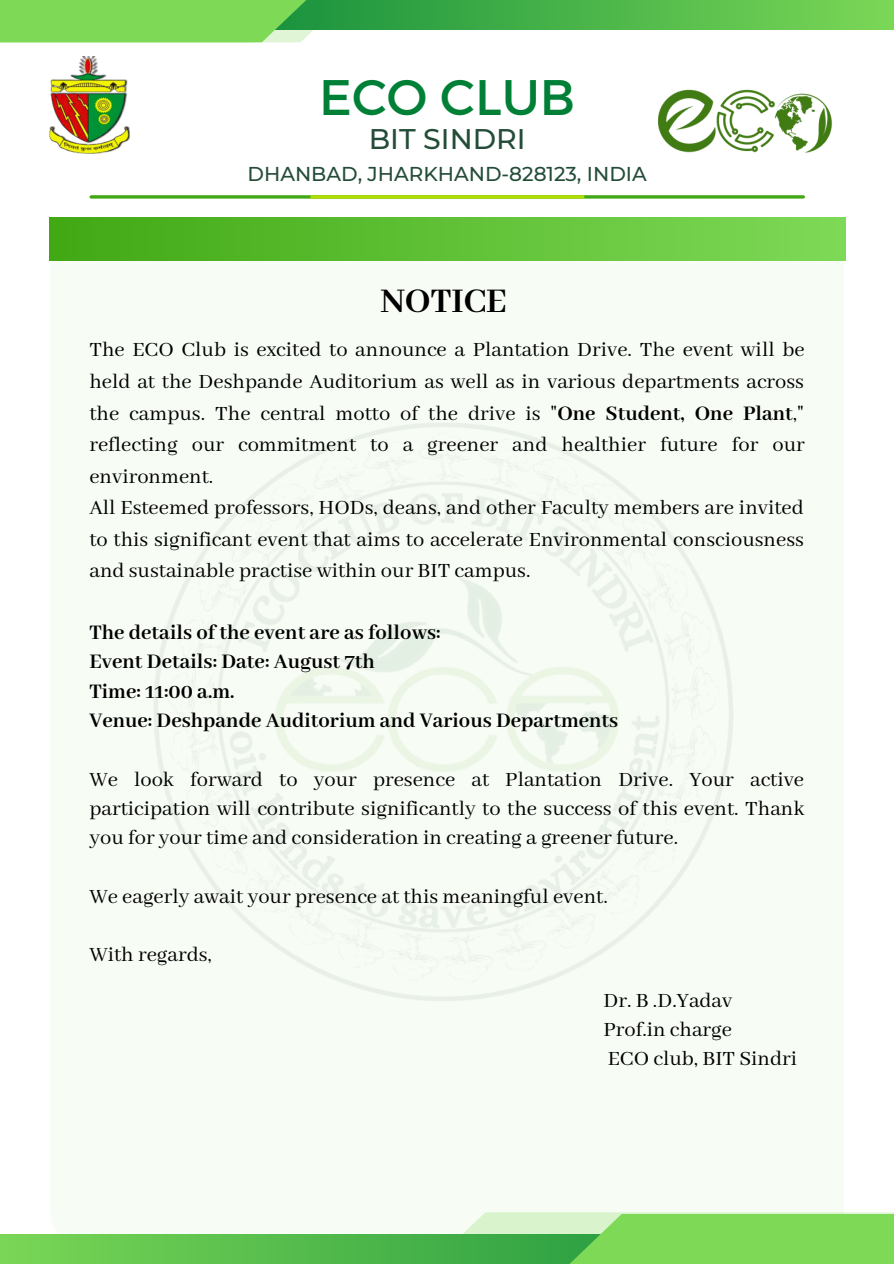
<style>
.page{position:relative;width:894px;height:1264px;background:#fff}
.page>*{position:absolute;margin:0;border:0;box-sizing:border-box;transform-origin:0 0}
.t1{font:49.95px "Montserrat";color:#008037}
.t2{font:700 37.65px "Abhaya Libre";color:#000}
.t3{font:500 28.35px "Montserrat";color:#244d38}
.t4{font:22.5px/31.5px "Abhaya Libre";color:#000;text-align:justify}
.t5{font:700 22.5px "Abhaya Libre";color:#000}
.t6{font:500 20.1px "Montserrat";color:#244d38}
.s1{font-weight:700}
</style>
<div class="page">
<svg style="left:397px;top:0;width:496px;height:30px;background:#53bb4c"></svg>
<svg style="left:0;top:0;width:397px;height:42px;background:#78d061"></svg>
<div style="left:50px;top:236px;width:793px;height:1008px;background:#f7fcf5;border-radius:32px"></div>
<div style="left:317px;top:1212px;width:576px;height:51px;background:#f7fcf5"></div>
<svg style="left:0;top:1234px;width:454px;height:29px;background:#5dc14e"></svg>
<svg style="left:454px;top:1213px;width:439px;height:50px;background:#81d467"></svg>
<img style="left:50px;top:56px;width:78px;height:97px">
<svg style="left:91px;top:195px;width:712px;height:4px;background:#5eb537"></svg>
<svg style="left:310px;top:195px;width:274px;height:4px"></svg>
<div style="left:50px;top:218px;width:794px;height:42px;background:linear-gradient(to right,#41a814,#7ed957)"></div>
<img style="left:658px;top:89px;width:175px;height:64px">
<p class="t1" style="left:319px;top:64px;width:257px">ECO CLUB</p>
<p class="t3" style="left:368px;top:122px;width:158px">BIT SINDRI</p>
<p class="t6" style="left:247px;top:161px;width:400px">DHANBAD, JHARKHAND-828123, INDIA</p>
<p class="t2" style="left:380px;top:281px;width:128px">NOTICE</p>
<p class="t4" style="left:89px;top:335px;width:716px">The ECO Club is excited to announce a Plantation Drive. The event will be held at the Deshpande Auditorium as well as in various departments across the campus. The central motto of the drive is "<span class="s1">One Student, One Plant</span>," reflecting our commitment to a greener and healthier future for our environment.</p>
<p class="t4" style="left:89px;top:493px;width:715px">All Esteemed professors, HODs, deans, and other Faculty members are invited to this significant event that aims to accelerate Environmental consciousness and sustainable practise within our BIT campus.</p>
<p class="t5" style="left:89px;top:620px;width:352px">The details of the event are as follows:</p>
<p class="t5" style="left:89px;top:649px;width:287px">Event Details: Date: August 7th</p>
<p class="t5" style="left:89px;top:679px;width:146px">Time: 11:00 a.m.</p>
<p class="t5" style="left:89px;top:708px;width:530px">Venue: Deshpande Auditorium and Various Departments</p>
<p class="t4" style="left:89px;top:765px;width:716px;line-height:29.2px">We look forward to your presence at Plantation Drive. Your active participation will contribute significantly to the success of this event. Thank you for your time and consideration in creating a greener future.</p>
<p class="t4" style="left:89px;top:881px;width:519px">We eagerly await your presence at this meaningful event.</p>
<p class="t4" style="left:89px;top:940px;width:124px">With regards,</p>
<p class="t4" style="left:603px;top:985px;width:130px">Dr. B .D.Yadav</p>
<p class="t4" style="left:603px;top:1014px;width:130px">Prof.in charge</p>
<p class="t4" style="left:607px;top:1043px;width:191px">ECO club, BIT Sindri</p>
</div>
